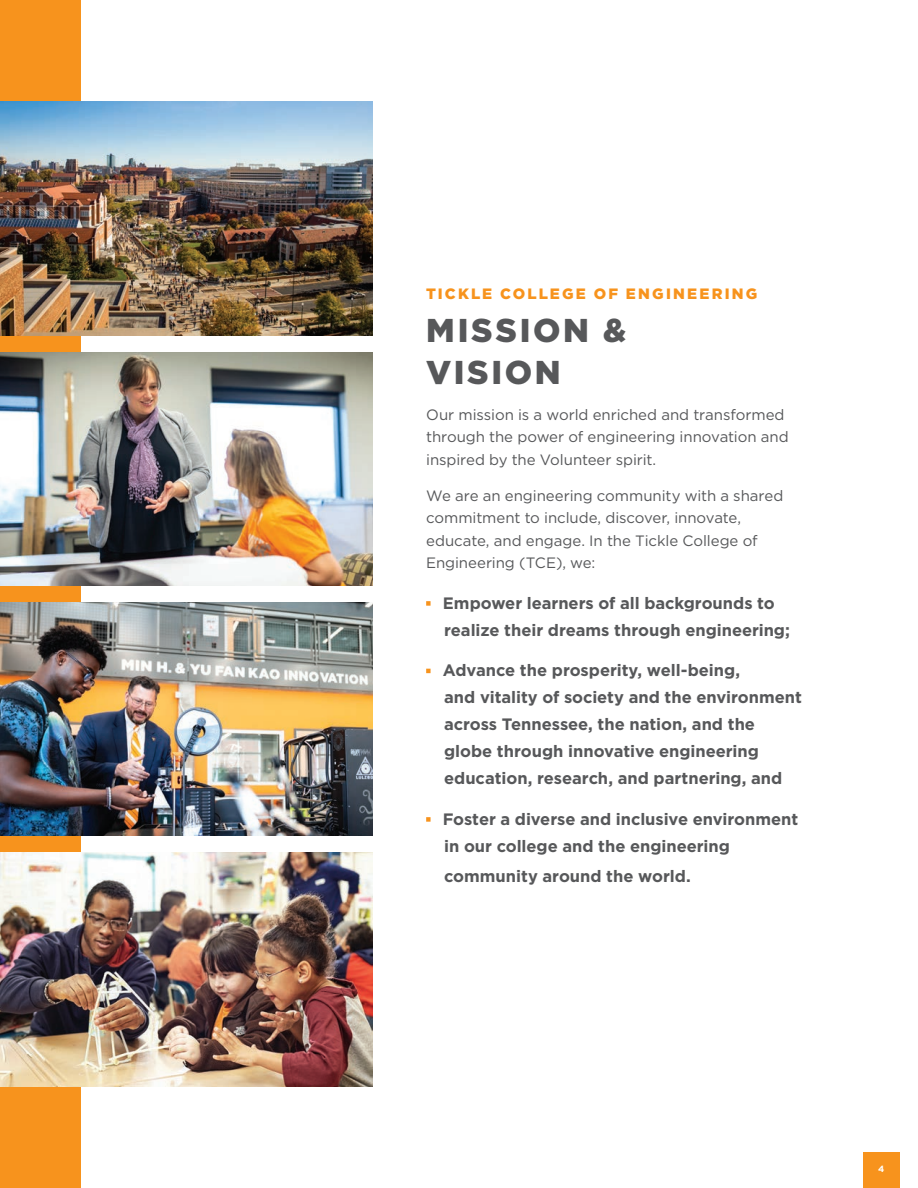
<style>
.page{position:relative;width:918px;height:1188px;background:#fff}
.page>*{position:absolute;margin:0;border:0;box-sizing:border-box;transform-origin:0 0}
.t1{font:900 33px/42px "Gotham";letter-spacing:.08em;color:#57585a}
.t2{font:700 16.5px/27px "Gotham";letter-spacing:-.005em;color:#57585a}
.t3{font:15px/22.5px "Gotham";letter-spacing:-.005em;color:#57585a}
.t4{font:900 15px "Gotham";letter-spacing:.145em;color:#f7931d}
.t5{font:700 9px "Gotham";color:#fff}
</style>
<div class="page">
<div style="left:863px;top:1152px;width:37px;height:36px;background:#f7931d"></div>
<div style="left:0;top:0;width:81px;height:1188px;background:#f7931d"></div>
<svg style="left:426px;top:601px;width:5px;height:5px"></svg>
<svg style="left:426px;top:669px;width:5px;height:4px"></svg>
<svg style="left:426px;top:817px;width:5px;height:5px"></svg>
<img style="left:0;top:352px;width:373px;height:234px">
<img style="left:0;top:852px;width:373px;height:234px">
<img style="left:0;top:102px;width:373px;height:234px">
<img style="left:0;top:602px;width:373px;height:234px">
<p class="t4" style="left:426px;top:283px;width:333px">TICKLE COLLEGE OF ENGINEERING</p>
<h1 class="t1" style="left:426px;top:309px;width:201px">MISSION &amp;<br>VISION</h1>
<p class="t3" style="left:426px;top:403px;width:364px">Our mission is a world enriched and transformed through the power of engineering innovation and inspired by the Volunteer spirit.</p>
<p class="t3" style="left:426px;top:484px;width:359px">We are an engineering community with a shared commitment to include, discover, innovate, educate, and engage. In the Tickle College of Engineering (TCE), we:</p>
<p class="t2" style="left:443px;top:589px;width:349px">Empower learners of all backgrounds to realize their dreams through engineering;</p>
<p class="t2" style="left:443px;top:657px;width:361px">Advance the prosperity, well-being,<br>and vitality of society and the environment across Tennessee, the nation, and the globe through innovative engineering education, research, and partnering, and</p>
<p class="t2" style="left:443px;top:805px;width:357px">Foster a diverse and inclusive environment in our college and the engineering</p>
<p class="t2" style="left:444px;top:862px;width:248px">community around the world.</p>
<p class="t5" style="left:878px;top:1163px;width:8px">4</p>
</div>
